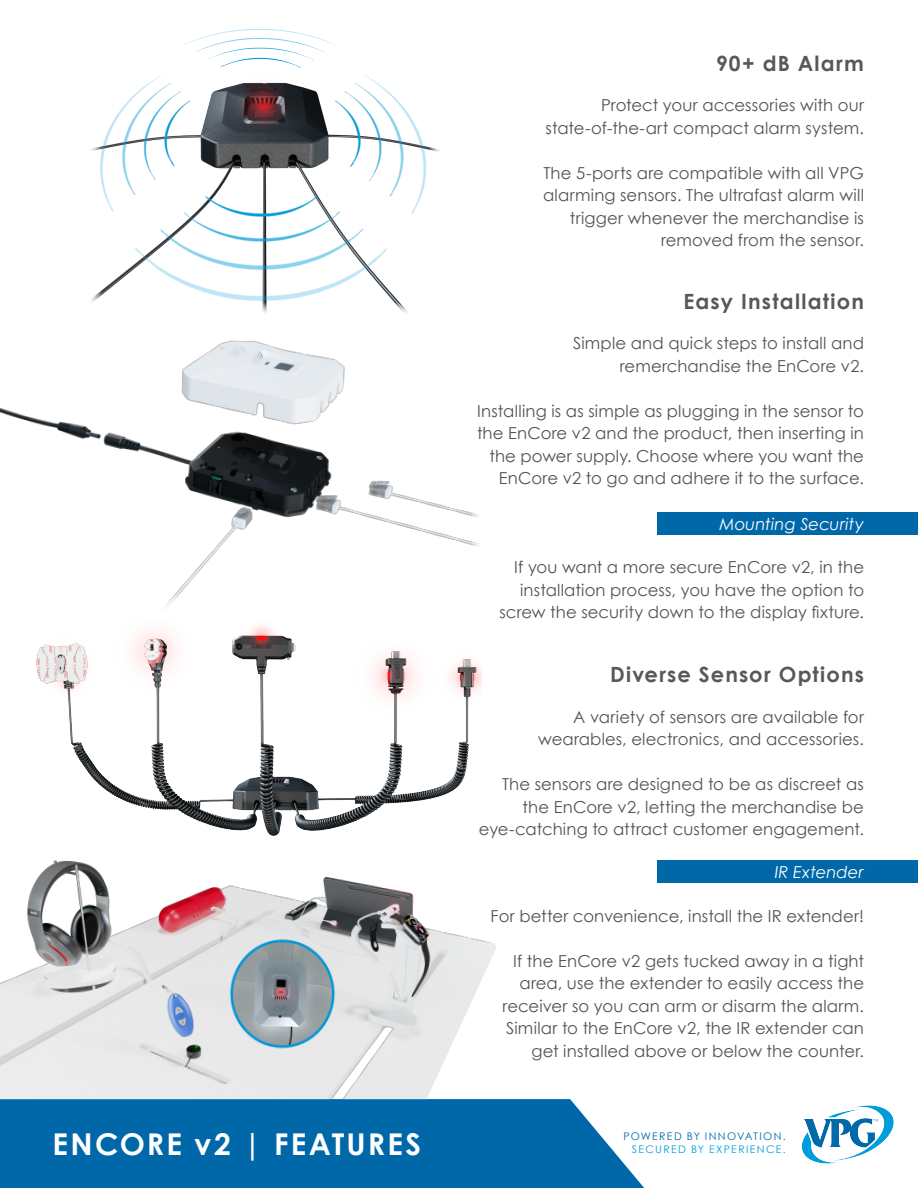
<style>
.page{position:relative;width:918px;height:1188px;background:#fff}
.page>*{position:absolute;margin:0;border:0;box-sizing:border-box;transform-origin:0 0}
.t1{font:700 30px "Century Gothic";letter-spacing:.07em;color:#fff}
.t2{font:700 21px "Century Gothic";letter-spacing:.055em;color:#57585a}
.t3{font:16.5px/22.5px "Century Gothic";letter-spacing:.005em;color:#535353;text-align:right}
.t4{font:italic 16.5px "Century Gothic";letter-spacing:.005em;color:#fff}
.t5{font:10.5px "Century Gothic";letter-spacing:.125em;color:#0068a9}
.t6{font:10.5px "Century Gothic";letter-spacing:.13em;color:#069ddc}
</style>
<div class="page">
<div style="left:0;top:1099px;width:644px;height:89px;background:#0068a9"></div>
<img style="left:802px;top:1105px;width:92px;height:59px">
<div style="left:658px;top:512px;width:260px;height:23px;background:#0068a9"></div>
<div style="left:658px;top:860px;width:260px;height:23px;background:#0068a9"></div>
<img style="left:36px;top:625px;width:446px;height:203px">
<img style="left:0;top:340px;width:479px;height:266px">
<img style="left:91px;top:29px;width:349px;height:284px">
<img style="left:0;top:828px;width:496px;height:271px">
<p class="t1" style="left:52px;top:1121px;width:370px">ENCORE v2 | FEATURES</p>
<p class="t2" style="left:716px;top:47px;width:149px">90+ dB Alarm</p>
<p class="t3" style="left:546px;top:94px;width:320px">Protect your accessories with our state-of-the-art compact alarm system.</p>
<p class="t3" style="left:543px;top:161px;width:322px">The 5-ports are compatible with all VPG alarming sensors. The ultrafast alarm will trigger whenever the merchandise is removed from the sensor.</p>
<p class="t2" style="left:683px;top:285px;width:182px">Easy Installation</p>
<p class="t3" style="left:573px;top:332px;width:292px">Simple and quick steps to install and remerchandise the EnCore v2.</p>
<p class="t3" style="left:477px;top:399px;width:389px">Installing is as simple as plugging in the sensor to the EnCore v2 and the product, then inserting in the power supply. Choose where you want the EnCore v2 to go and adhere it to the surface.</p>
<p class="t4" style="left:719px;top:512px;width:146px">Mounting Security</p>
<p class="t3" style="left:499px;top:556px;width:366px">If you want a more secure EnCore v2, in the installation process, you have the option to screw the security down to the display fixture.</p>
<p class="t2" style="left:610px;top:659px;width:256px">Diverse Sensor Options</p>
<p class="t3" style="left:538px;top:705px;width:327px">A variety of sensors are available for wearables, electronics, and accessories.</p>
<p class="t3" style="left:479px;top:773px;width:387px">The sensors are designed to be as discreet as the EnCore v2, letting the merchandise be eye-catching to attract customer engagement.</p>
<p class="t4" style="left:775px;top:860px;width:91px">IR Extender</p>
<p class="t3" style="left:491px;top:904px;width:375px">For better convenience, install the IR extender!</p>
<p class="t3" style="left:503px;top:949px;width:363px">If the EnCore v2 gets tucked away in a tight area, use the extender to easily access the receiver so you can arm or disarm the alarm.<br>Similar to the EnCore v2, the IR extender can get installed above or below the counter.</p>
<p class="t5" style="left:623px;top:1129px;width:164px">POWERED BY INNOVATION.</p>
<p class="t6" style="left:632px;top:1142px;width:155px">SECURED BY EXPERIENCE.</p>
</div>
